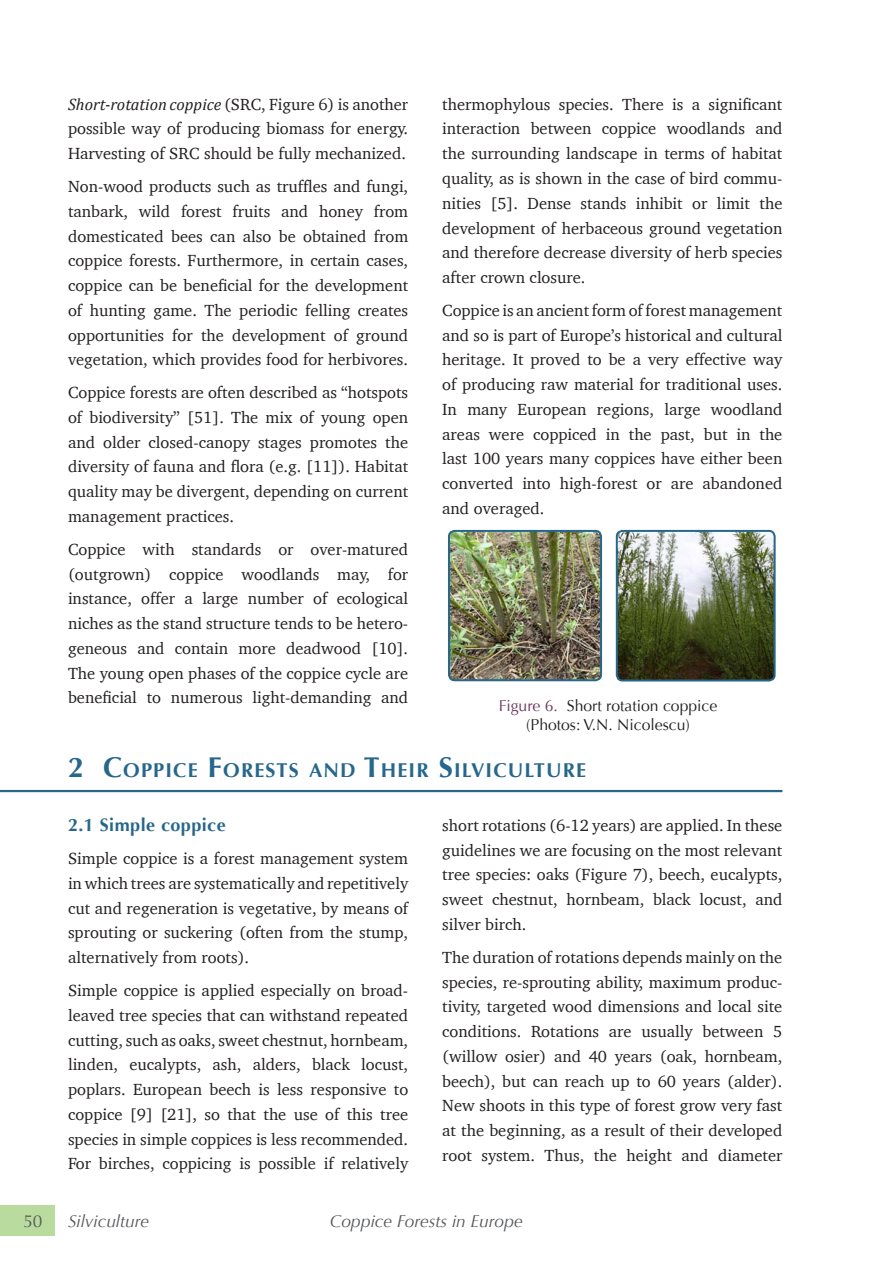
<style>
.page{position:relative;width:893px;height:1263px;background:#fff}
.page>*{position:absolute;margin:0;border:0;box-sizing:border-box;transform-origin:0 0}
.t1{font:700 19.95px "Optima";letter-spacing:.055em;color:#26678b}
.t2{font:700 18px "Optima";letter-spacing:.025em;color:#26678b}
.t3{font:italic 17.25px "Optima";color:#55585b}
.t4{font:17.25px "Optima";color:#55585b}
.t5{font:16.5px/24.8px "Charter";color:#231f20;text-align:justify}
.t6{font:15.75px/19.5px "Optima";color:#231f20;text-align:center}
.s1{font-family:"Cambria";font-style:italic}
.s2{color:#69385d}
.s3{font-size:28.5px}
</style>
<div class="page">
<img style="left:449px;top:531px;width:152px;height:149px">
<div style="left:448px;top:530px;width:154px;height:151px;border:2px solid #26678b;border-radius:6px"></div>
<img style="left:617px;top:531px;width:158px;height:149px">
<div style="left:616px;top:530px;width:160px;height:151px;border:2px solid #26678b;border-radius:6px"></div>
<hr style="left:0;top:790px;width:782px;height:2px;background:#26678b">
<div style="left:0;top:1205px;width:54px;height:31px;background:#b9db9d"></div>
<p class="t5" style="left:68px;top:91px;width:342px"><span class="s1">Short-rotation coppice</span> (SRC, Figure 6) is another possible way of producing biomass for energy.<br>Harvesting of SRC should be fully mechanized.</p>
<p class="t5" style="left:68px;top:174px;width:342px">Non-wood products such as truffles and fungi, tanbark, wild forest fruits and honey from domesticated bees can also be obtained from coppice forests. Furthermore, in certain cases, coppice can be beneficial for the development of hunting game. The periodic felling creates opportunities for the development of ground vegetation, which provides food for herbivores.</p>
<p class="t5" style="left:68px;top:380px;width:342px">Coppice forests are often described as “hotspots of biodiversity” [51]. The mix of young open and older closed-canopy stages promotes the diversity of fauna and flora (e.g. [11]). Habitat quality may be divergent, depending on current management practices.</p>
<p class="t5" style="left:68px;top:536px;width:342px">Coppice with standards or over-matured (outgrown) coppice woodlands may, for instance, offer a large number of ecological niches as the stand structure tends to be hetero&shy;geneous and contain more deadwood [10].<br>The young open phases of the coppice cycle are beneficial to numerous light-demanding and</p>
<p class="t5" style="left:442px;top:91px;width:342px">thermophylous species. There is a significant interaction between coppice woodlands and the surrounding landscape in terms of habitat quality, as is shown in the case of bird commu&shy;nities [5]. Dense stands inhibit or limit the development of herbaceous ground vegetation and therefore decrease diversity of herb species after crown closure.</p>
<p class="t5" style="left:442px;top:298px;width:342px">Coppice is an ancient form of forest management and so is part of Europe’s historical and cultural heritage. It proved to be a very effective way of producing raw material for traditional uses.<br>In many European regions, large woodland areas were coppiced in the past, but in the last 100 years many coppices have either been converted into high-forest or are abandoned and overaged.</p>
<p class="t6" style="left:499px;top:696px;width:220px"><span class="s2">Figure 6.</span> Short rotation coppice (Photos: V.N. Nicolescu)</p>
<p class="t1" style="left:68px;top:759px;width:519px"><span class="s3">2 C</span>OPPICE <span class="s3">F</span>ORESTS AND <span class="s3">T</span>HEI R <span class="s3">S</span>I LVICULTURE</p>
<p class="t2" style="left:68px;top:815px;width:159px">2.1 Simple coppice</p>
<p class="t5" style="left:68px;top:846px;width:342px">Simple coppice is a forest management system in which trees are systematically and repetitively cut and regeneration is vegetative, by means of sprouting or suckering (often from the stump, alternatively from roots).</p>
<p class="t5" style="left:68px;top:978px;width:342px">Simple coppice is applied especially on broad&shy;leaved tree species that can withstand repeated cutting, such as oaks, sweet chestnut, hornbeam, linden, eucalypts, ash, alders, black locust, poplars. European beech is less responsive to coppice [9] [21], so that the use of this tree species in simple coppices is less recommended.<br>For birches, coppicing is possible if relatively</p>
<p class="t5" style="left:442px;top:813px;width:342px">short rotations (6-12 years) are applied. In these guidelines we are focusing on the most relevant tree species: oaks (Figure 7), beech, eucalypts, sweet chestnut, hornbeam, black locust, and silver birch.</p>
<p class="t5" style="left:442px;top:944px;width:342px">The duration of rotations depends mainly on the species, re-sprouting ability, maximum produc&shy;tivity, targeted wood dimensions and local site conditions. Rotations are usually between 5 (willow osier) and 40 years (oak, hornbeam, beech), but can reach up to 60 years (alder).<br>New shoots in this type of forest grow very fast at the beginning, as a result of their developed root system. Thus, the height and diameter</p>
<p class="t4" style="left:23px;top:1211px;width:21px">50</p>
<p class="t3" style="left:68px;top:1211px;width:83px">Silviculture</p>
<p class="t3" style="left:330px;top:1211px;width:194px">Coppice Forests in Europe</p>
</div>
